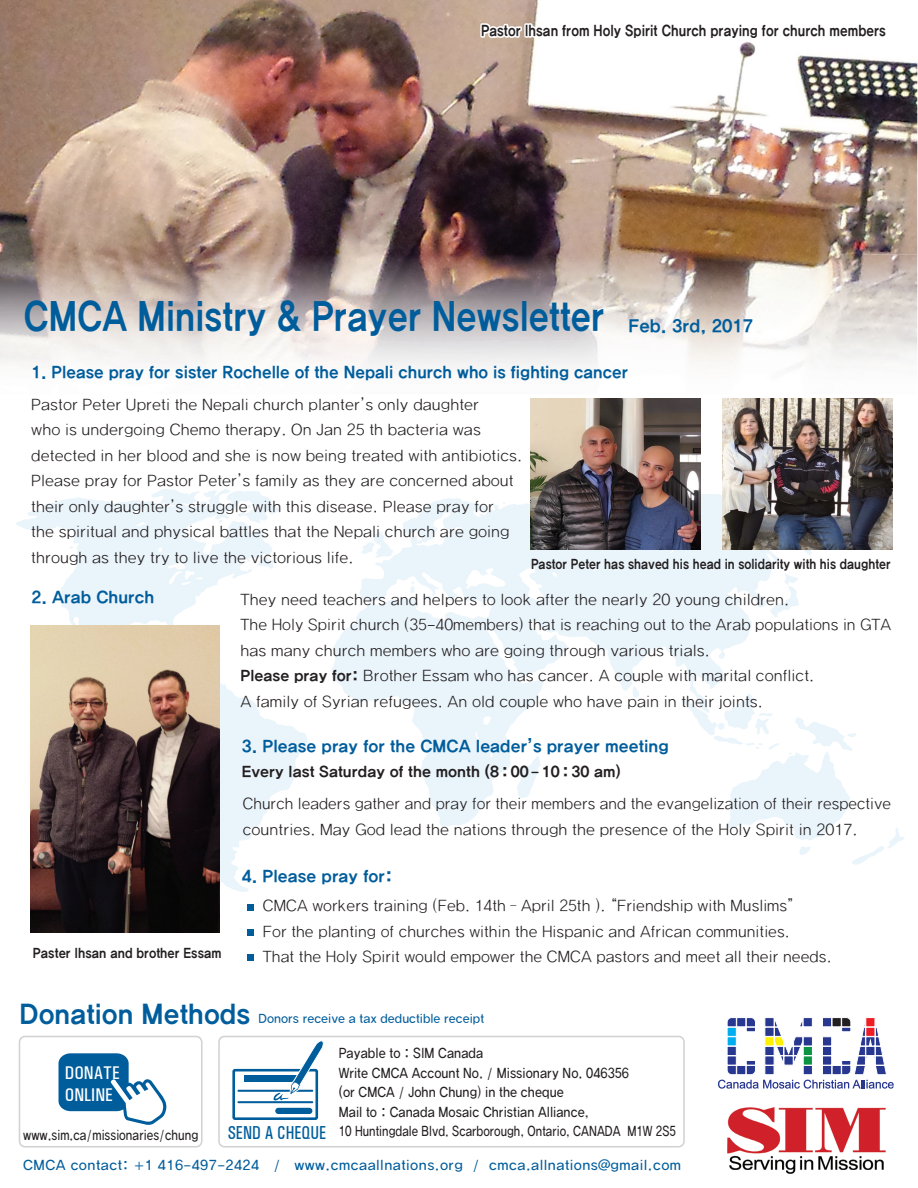
<style>
.page{position:relative;width:918px;height:1188px;background:#fff}
.page>*{position:absolute;margin:0;border:0;box-sizing:border-box;transform-origin:0 0}
.t1{font:39.75px "Yoon Gothic B";color:#005d9c;scale:.85 1}
.t2{font:27px "Yoon Gothic B";color:#005d9c}
.t3{font:500 condensed 18.9px "Univers";color:#005d9c;scale:.9 1}
.t4{font:500 condensed 18.45px/22px "Univers";color:#fff}
.t5{font:17.25px "Yoon Gothic B";color:#005d9c}
.t6{font:16.5px "Yoon Gothic B";color:#005d9c}
.t7{font:15px/25.5px "Yoon Gothic L";color:#231f20}
.t8{font:15px/25.5px "Yoon Gothic L";color:#231f20;scale:.96 1}
.t9{font:15px "Yoon Gothic B";color:#231f20;scale:.85 1}
.t10{font:15px "Yoon Gothic B";color:#231f20}
.t11{font:13.5px/19.5px "Yoon Gothic M";color:#231f20;scale:.88 1}
.t12{font:13.5px "Yoon Gothic M";letter-spacing:.03em;color:#005d9c}
.t13{font:13.5px "Yoon Gothic B";color:#231f20;scale:.86 1}
.t14{font:13.5px "Yoon Gothic M";color:#231f20;scale:.82 1}
.t15{font:13.5px "Yoon Gothic B";color:#231f20;scale:.9 1}
.t16{font:12px "Yoon Gothic M";color:#005d9c}
.s1{font-family:"Yoon Gothic B"}
</style>
<div class="page">
<svg style="left:331px;top:482px;width:481px;height:345px"></svg>
<svg style="left:770px;top:565px;width:29px;height:53px"></svg>
<svg style="left:682px;top:694px;width:222px;height:171px"></svg>
<svg style="left:632px;top:686px;width:8px;height:12px"></svg>
<svg style="left:517px;top:756px;width:24px;height:42px"></svg>
<svg style="left:482px;top:604px;width:4px;height:3px"></svg>
<svg style="left:423px;top:596px;width:8px;height:4px"></svg>
<svg style="left:410px;top:582px;width:5px;height:11px"></svg>
<svg style="left:361px;top:532px;width:32px;height:26px"></svg>
<svg style="left:16px;top:489px;width:291px;height:403px"></svg>
<svg style="left:246px;top:505px;width:5px;height:3px"></svg>
<img style="left:727px;top:1107px;width:159px;height:67px">
<svg style="left:718px;top:1017px;width:176px;height:72px"></svg>
<svg style="left:59px;top:1053px;width:108px;height:72px"></svg>
<div style="left:232px;top:1069px;width:86px;height:51px;border:3px solid #005d9c"></div>
<hr style="left:237px;top:1090px;width:76px;height:2px;background:#005d9c">
<hr style="left:237px;top:1101px;width:76px;height:2px;background:#005d9c">
<div style="left:245px;top:1075px;width:57px;height:7px;background:#005d9c"></div>
<svg style="left:274px;top:1040px;width:50px;height:63px"></svg>
<div style="left:275px;top:1108px;width:37px;height:6px;background:#005d9c;border-radius:3px"></div>
<div style="left:19px;top:1036px;width:184px;height:112px;border:2px solid #d1d2d4;border-radius:6px"></div>
<div style="left:218px;top:1036px;width:467px;height:112px;border:2px solid #d1d2d4;border-radius:5px"></div>
<img style="left:0;top:0;width:917px;height:255px">
<img style="left:0;top:255px;width:917px;height:154px">
<svg style="left:479px;top:20px;width:424px;height:24px"></svg>
<img style="left:531px;top:398px;width:169px;height:152px">
<img style="left:723px;top:398px;width:169px;height:152px">
<img style="left:31px;top:625px;width:188px;height:307px">
<svg style="left:247px;top:904px;width:6px;height:6px"></svg>
<svg style="left:247px;top:929px;width:6px;height:6px"></svg>
<svg style="left:247px;top:954px;width:6px;height:6px"></svg>
<p class="t9" style="left:481px;top:17px;width:494px">Pastor Ihsan from Holy Spirit Church praying for church membersers</p>
<p class="t9" style="left:710px;top:17px;width:202px">is praying for church memb</p>
<h1 class="t1" style="left:24px;top:281px;width:685px">CMCA Ministry &amp; Prayer Newsletter</h1>
<p class="t5" style="left:628px;top:310px;width:126px">Feb. 3rd, 2017</p>
<p class="t6" style="left:31px;top:357px;width:598px">1. Please pray for sister Rochelle of the Nepali church who is fighting cancer</p>
<p class="t7" style="left:31px;top:390px;width:493px">Pastor Peter Upreti the Nepali church planter’s only daughter<br>who is undergoing Chemo therapy. On Jan 25 th bacteria was detected in her blood and she is now being treated with antibiotics.<br>Please pray for Pastor Peter’s family as they are concerned about their only daughter’s struggle with this disease. Please pray for<br>the spiritual and physical battles that the Nepali church are going through as they try to live the victorious life.</p>
<p class="t13" style="left:531px;top:552px;width:420px">Pastor Peter has shaved his head in solidarity with his daughter</p>
<p class="t6" style="left:31px;top:582px;width:125px">2. Arab Church</p>
<p class="t7" style="left:241px;top:585px;width:652px">They need teachers and helpers to look after the nearly 20 young children.<br>The Holy Spirit church (35-40members) that is reaching out to the Arab populations in GTA has many church members who are going through various trials.<br><span class="s1">Please pray for:</span> Brother Essam who has cancer. A couple with marital conflict.<br>A family of Syrian refugees. An old couple who have pain in their joints.</p>
<p class="t6" style="left:242px;top:731px;width:429px">3. Please pray for the CMCA leader’s prayer meeting</p>
<p class="t10" style="left:242px;top:758px;width:381px">Every last Saturday of the month (8 : 00 - 10 : 30 am)</p>
<p class="t8" style="left:243px;top:789px;width:677px">Church leaders gather and pray for their members and the evangelization of their respective countries. May God lead the nations through the presence of the Holy Spirit in 2017.</p>
<p class="t15" style="left:33px;top:941px;width:211px">Paster Ihsan and brother Essam</p>
<p class="t6" style="left:242px;top:862px;width:152px">4. Please pray for:</p>
<p class="t7" style="left:263px;top:891px;width:571px">CMCA workers training (Feb. 14th – April 25th ). “Friendship with Muslims”<br>For the planting of churches within the Hispanic and African communities.<br>That the Holy Spirit would empower the CMCA pastors and meet all their needs.</p>
<h2 class="t2" style="left:19px;top:990px;width:233px">Donation Methods</h2>
<p class="t16" style="left:259px;top:1008px;width:227px">Donors receive a tax deductible receipt</p>
<p class="t11" style="left:339px;top:1042px;width:385px">Payable to : SIM Canada<br>Write CMCA Account No. / Missionary No. 046356<br>(or CMCA / John Chung) in the cheque<br>Mail to : Canada Mosaic Christian Alliance,<br>10 Huntingdale Blvd. Scarborough, Ontario, CANADA M1W 2S5</p>
<p class="t12" style="left:23px;top:1153px;width:660px">CMCA contact: +1 416-497-2424 / www.cmcaallnations.org / cmca.allnations@gmail.com</p>
<p class="t4" style="left:65px;top:1061px;width:57px">DONATE<br>ONLINE</p>
<p class="t3" style="left:228px;top:1122px;width:111px">SEND A CHEQUE</p>
<p class="t14" style="left:23px;top:1123px;width:215px">www.sim.ca/missionaries/chung</p>
</div>
